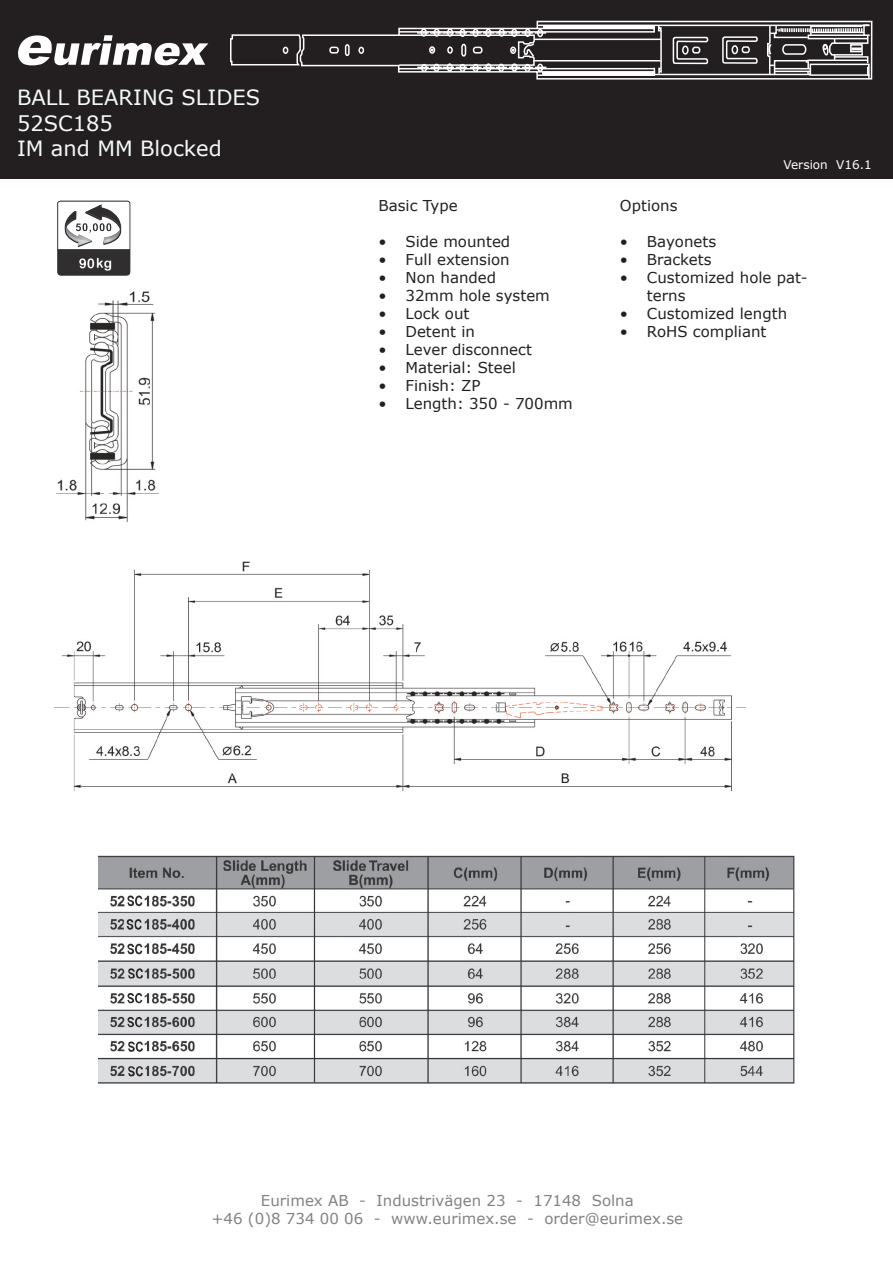
<style>
.page{position:relative;width:893px;height:1263px;background:#fff}
.page>*{position:absolute;margin:0;border:0;box-sizing:border-box;transform-origin:0 0}
.t1{font:21px/25.2px "Verdana";color:#f5f9fa}
.t2{font:15px/18px "Verdana";color:#231f20}
.t3{font:15px/18px "Verdana";color:#808285;text-align:center}
.t4{font:12px "Verdana";color:#fff}
</style>
<div class="page">
<div style="left:1px;top:0;width:892px;height:179px;background:#231f20"></div>
<svg style="left:18px;top:35px;width:190px;height:30px"></svg>
<svg style="left:230px;top:20px;width:643px;height:60px"></svg>
<img style="left:57px;top:200px;width:74px;height:76px">
<img style="left:56px;top:291px;width:103px;height:231px">
<img style="left:54px;top:561px;width:692px;height:230px">
<img style="left:98px;top:856px;width:697px;height:227px">
<h1 class="t1" style="left:17px;top:85px;width:245px">BALL BEARING SLIDES<br>52SC185<br>IM and MM Blocked</h1>
<p class="t2" style="left:378px;top:197px;width:81px">Basic Type</p>
<p class="t2" style="left:378px;top:233px;width:133px">• Side mounted</p>
<p class="t2" style="left:378px;top:251px;width:133px">• Full extension</p>
<p class="t2" style="left:378px;top:269px;width:119px">• Non handed</p>
<p class="t2" style="left:378px;top:287px;width:173px">• 32mm hole system</p>
<p class="t2" style="left:378px;top:305px;width:92px">• Lock out</p>
<p class="t2" style="left:378px;top:323px;width:98px">• Detent in</p>
<p class="t2" style="left:378px;top:341px;width:155px">• Lever disconnect</p>
<p class="t2" style="left:378px;top:359px;width:139px">• Material: Steel</p>
<p class="t2" style="left:378px;top:377px;width:104px">• Finish: ZP</p>
<p class="t2" style="left:378px;top:395px;width:196px">• Length: 350 - 700mm</p>
<p class="t4" style="left:783px;top:157px;width:90px">Version V16.1</p>
<p class="t2" style="left:620px;top:197px;width:59px">Options</p>
<p class="t2" style="left:620px;top:233px;width:98px">• Bayonets</p>
<p class="t2" style="left:620px;top:251px;width:93px">• Brackets</p>
<p class="t2" style="left:647px;top:269px;width:162px;text-indent:-27px">• Customized hole pat&shy;terns</p>
<p class="t2" style="left:620px;top:305px;width:169px">• Customized length</p>
<p class="t2" style="left:620px;top:323px;width:148px">• RoHS compliant</p>
<p class="t3" style="left:211px;top:1191px;width:473px">Eurimex AB - Industrivägen 23 - 17148 Solna<br>+46 (0)8 734 00 06 - www.eurimex.se - order@eurimex.se</p>
</div>
